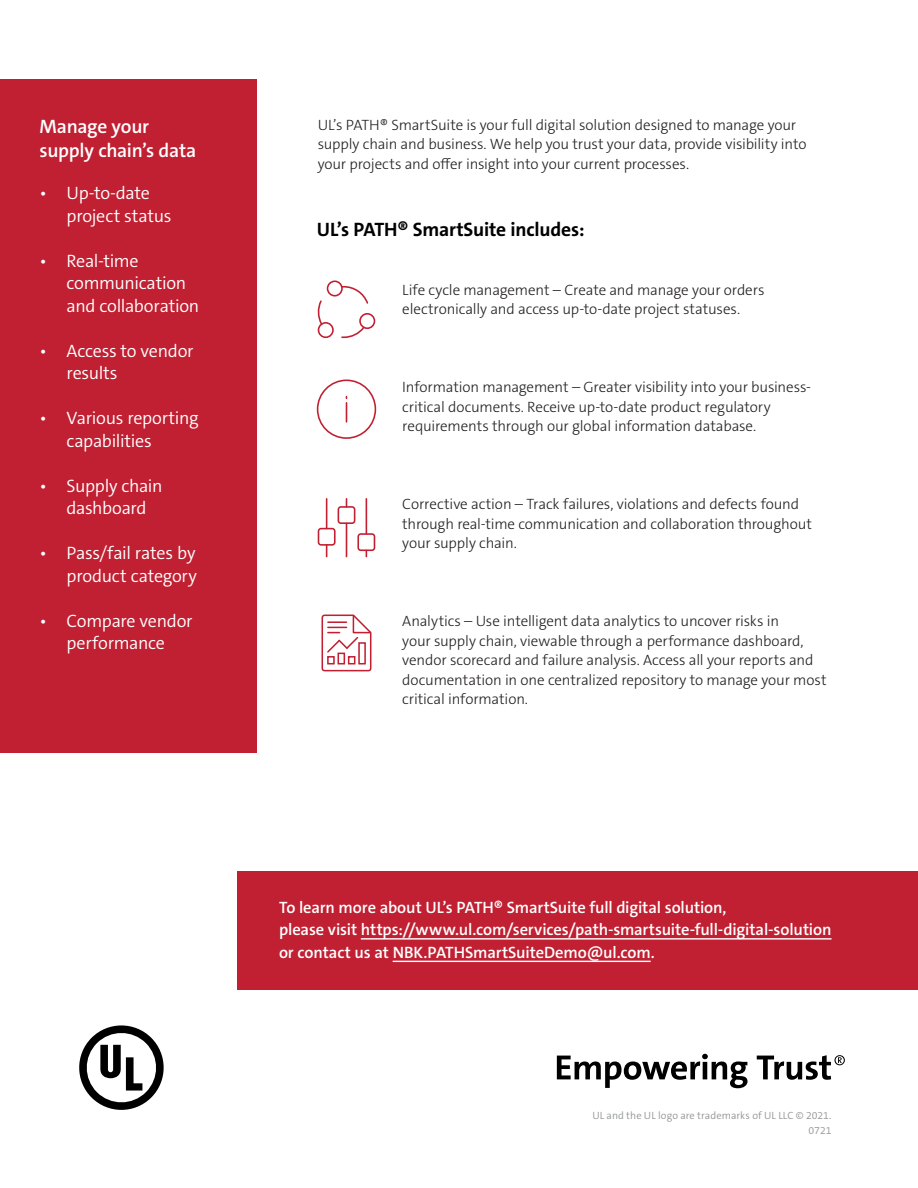
<style>
.page{position:relative;width:918px;height:1188px;background:#fff}
.page>*{position:absolute;margin:0;border:0;box-sizing:border-box;transform-origin:0 0}
.Body_Copy{font:700 19.5px "The Sans C5";letter-spacing:-.01em;color:#000}
.Headline{font:600 19.5px/24px "The Sans C5";letter-spacing:-.02em;color:#fff}
.t1{font:300 18px/22.5px "The Sans C5";letter-spacing:-.015em;color:#fff}
.Contact_Information{font:600 16.5px "The Sans C5";letter-spacing:-.005em;color:#fff}
.Body_Copy-2{font:300 15px/19.5px "The Sans C5";letter-spacing:-.01em;color:#231f20}
.Copyright_Informatio{font:300 10.5px "The Sans C5";letter-spacing:.005em;color:#939597}
</style>
<div class="page">
<div style="left:0;top:79px;width:257px;height:673px;background:#c02032"></div>
<div style="left:238px;top:871px;width:680px;height:119px;background:#c02032"></div>
<hr style="left:361px;top:938px;width:471px;height:2px;background:#fff">
<hr style="left:393px;top:961px;width:258px;height:1px;background:#fff">
<svg style="left:79px;top:1025px;width:85px;height:85px"></svg>
<svg style="left:557px;top:1054px;width:288px;height:34px"></svg>
<svg style="left:318px;top:285px;width:51px;height:53px"></svg>
<div style="left:327px;top:280px;width:16px;height:17px;border:2px solid #c02032;border-radius:50%"></div>
<div style="left:359px;top:313px;width:16px;height:16px;border:2px solid #c02032;border-radius:50%"></div>
<div style="left:318px;top:322px;width:16px;height:16px;border:2px solid #c02032;border-radius:50%"></div>
<div style="left:317px;top:380px;width:59px;height:59px;border:2px solid #c02032;border-radius:50%"></div>
<svg style="left:346px;top:397px;width:1px;height:25px"></svg>
<div style="left:318px;top:528px;width:18px;height:18px;border:2px solid #c02032;border-radius:3px"></div>
<div style="left:357px;top:533px;width:18px;height:18px;border:2px solid #c02032;border-radius:3px"></div>
<div style="left:338px;top:506px;width:17px;height:18px;border:2px solid #c02032;border-radius:3px"></div>
<svg style="left:326px;top:545px;width:1px;height:12px"></svg>
<svg style="left:326px;top:499px;width:1px;height:29px"></svg>
<hr style="left:346px;top:523px;width:1px;height:34px;background:#c02032">
<hr style="left:366px;top:499px;width:1px;height:35px;background:#c02032">
<svg style="left:322px;top:615px;width:49px;height:56px"></svg>
<p class="Headline" style="left:40px;top:115px;width:158px">Manage your supply chain’s data</p>
<p class="t1" style="left:67px;top:182px;width:106px;text-indent:-27px">• Up-to-date project status</p>
<p class="t1" style="left:67px;top:250px;width:134px;text-indent:-27px">• Real-time communication and collaboration</p>
<p class="t1" style="left:67px;top:340px;width:128px;text-indent:-27px">• Access to vendor results</p>
<p class="t1" style="left:67px;top:407px;width:134px;text-indent:-27px">• Various reporting capabilities</p>
<p class="t1" style="left:67px;top:475px;width:97px;text-indent:-27px">• Supply chain dashboard</p>
<p class="t1" style="left:40px;top:542px;width:159px;text-align:right">• Pass/fail rates by product category</p>
<p class="t1" style="left:40px;top:610px;width:154px;text-align:center">• Compare vendor performance</p>
<p class="Body_Copy-2" style="left:318px;top:115px;width:490px">UL’s PATH® SmartSuite is your full digital solution designed to manage your supply chain and business. We help you trust your data, provide visibility into your projects and offer insight into your current processes.</p>
<p class="Body_Copy" style="left:317px;top:217px;width:269px">UL’s PATH® SmartSuite includes:</p>
<p class="Body_Copy-2" style="left:402px;top:280px;width:364px">Life cycle management – Create and manage your orders electronically and access up-to-date project statuses.</p>
<p class="Body_Copy-2" style="left:402px;top:377px;width:410px">Information management – Greater visibility into your business&shy;critical documents. Receive up-to-date product regulatory requirements through our global information database.</p>
<p class="Body_Copy-2" style="left:402px;top:494px;width:411px">Corrective action – Track failures, violations and defects found through real-time communication and collaboration throughout your supply chain.</p>
<p class="Body_Copy-2" style="left:402px;top:611px;width:426px">Analytics – Use intelligent data analytics to uncover risks in<br>your supply chain, viewable through a performance dashboard, vendor scorecard and failure analysis. Access all your reports and documentation in one centralized repository to manage your most critical information.</p>
<p class="Contact_Information" style="left:279px;top:897px;width:449px">To learn more about UL’s PATH® SmartSuite full digital solution,</p>
<p class="Contact_Information" style="left:279px;top:919px;width:554px">please visit https://www.ul.com/services/path-smartsuite-full-digital-solution</p>
<p class="Contact_Information" style="left:279px;top:942px;width:377px">or contact us at NBK.PATHSmartSuiteDemo@ul.com.</p>
<p class="Copyright_Informatio" style="left:592px;top:1109px;width:241px">UL and the UL logo are trademarks of UL LLC © 2021.</p>
<p class="Copyright_Informatio" style="left:808px;top:1124px;width:25px">0721</p>
</div>
